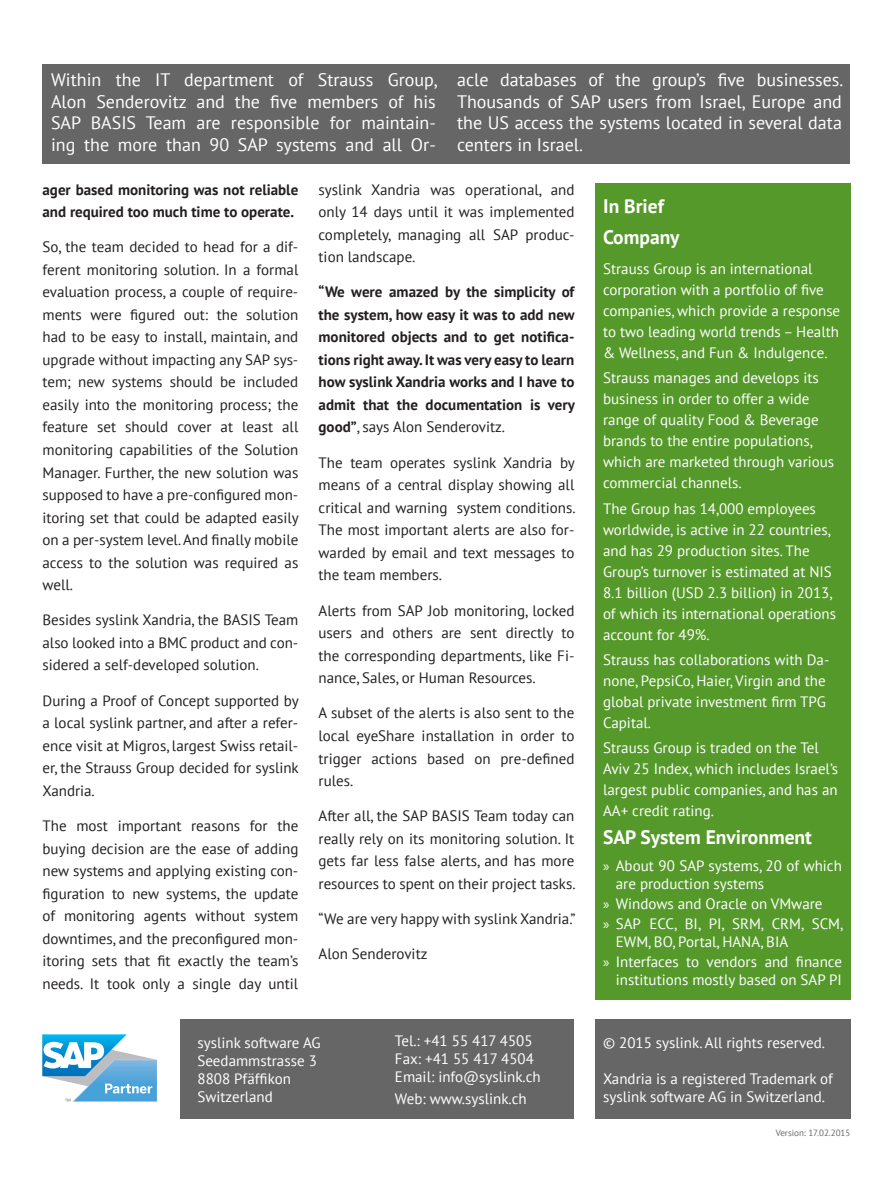
<style>
.page{position:relative;width:893px;height:1183px;background:#fff}
.page>*{position:absolute;margin:0;border:0;box-sizing:border-box;transform-origin:0 0}
.Fliesstext_Überschri{font:700 19.5px "PT Sans";color:#fff}
.Graue_Box__Text{font:18px/21.6px "PT Sans";color:#fff;text-align:justify}
.Fliesstext_EN{font:15px/22.5px "PT Sans";color:#231f20;text-align:justify}
.Fliesstext_Überschri-2{font:15px/21px "PT Sans";color:#fff}
.Fliesstext_EN-2{font:700 15px/22.5px "PT Sans";color:#231f20;text-align:justify}
.Liste{font:15px/18px "PT Sans";color:#fff}
.Liste_letzte_Zeile{font:15px/18px "PT Sans";color:#fff;text-align:right}
.Datum{font:9px "PT Sans";color:#666}
.s1{font-weight:400}
.s2{font-family:"Myriad Pro"}
</style>
<div class="page">
<svg style="left:42px;top:1034px;width:115px;height:67px"></svg>
<div style="left:595px;top:183px;width:255px;height:816px;background:#55992b"></div>
<div style="left:43px;top:64px;width:807px;height:99px;background:#666"></div>
<div style="left:181px;top:1019px;width:393px;height:99px;background:#666"></div>
<div style="left:595px;top:1019px;width:255px;height:99px;background:#666"></div>
<p class="Graue_Box__Text" style="left:51px;top:68px;width:388px">Within the IT department of Strauss Group, Alon Senderovitz and the five members of his SAP BASIS Team are responsible for maintain&shy;ing the more than 90 SAP systems and all Or-</p>
<p class="Graue_Box__Text" style="left:457px;top:68px;width:388px">acle databases of the group’s five businesses.<br>Thousands of SAP users from Israel, Europe and the US access the systems located in several data centers in Israel.</p>
<p class="Fliesstext_EN-2" style="left:43px;top:178px;width:257px">ager based monitoring was not reliable and required too much time to operate.</p>
<p class="Fliesstext_EN" style="left:43px;top:235px;width:258px">So, the team decided to head for a dif&shy;ferent monitoring solution. In a formal evaluation process, a couple of require&shy;ments were figured out: the solution had to be easy to install, maintain, and upgrade without impacting any SAP sys&shy;tem; new systems should be included easily into the monitoring process; the feature set should cover at least all monitoring capabilities of the Solution Manager. Further, the new solution was supposed to have a pre-configured mon&shy;itoring set that could be adapted easily on a per-system level. And finally mobile access to the solution was required as well.</p>
<p class="Fliesstext_EN" style="left:43px;top:608px;width:257px">Besides syslink Xandria, the BASIS Team also looked into a BMC product and con&shy;sidered a self-developed solution.</p>
<p class="Fliesstext_EN" style="left:43px;top:688px;width:258px">During a Proof of Concept supported by a local syslink partner, and after a refer&shy;ence visit at Migros, largest Swiss retail&shy;er, the Strauss Group decided for syslink Xandria.</p>
<p class="Fliesstext_EN" style="left:43px;top:814px;width:257px">The most important reasons for the buying decision are the ease of adding new systems and applying existing con&shy;figuration to new systems, the update of monitoring agents without system downtimes, and the preconfigured mon&shy;itoring sets that fit exactly the team’s needs. It took only a single day until</p>
<p class="Fliesstext_EN" style="left:319px;top:178px;width:257px">syslink Xandria was operational, and only 14 days until it was implemented completely, managing all SAP produc&shy;tion landscape.</p>
<p class="Fliesstext_EN-2" style="left:319px;top:280px;width:258px">“We were amazed by the simplicity of the system, how easy it was to add new monitored objects and to get notifica&shy;tions right away. It was very easy to learn how syslink Xandria works and I have to admit that the documentation is very good”<span class="s1">, says Alon Senderovitz.</span></p>
<p class="Fliesstext_EN" style="left:319px;top:451px;width:259px">The team operates syslink Xandria by means of a central display showing all critical and warning system conditions.<br>The most important alerts are also for&shy;warded by email and text messages to the team members.</p>
<p class="Fliesstext_EN" style="left:319px;top:598px;width:257px">Alerts from SAP Job monitoring, locked users and others are sent directly to the corresponding departments, like Fi&shy;nance, Sales, or Human Resources.</p>
<p class="Fliesstext_EN" style="left:319px;top:701px;width:257px">A subset of the alerts is also sent to the local eyeShare installation in order to trigger actions based on pre-defined rules.</p>
<p class="Fliesstext_EN" style="left:319px;top:804px;width:258px">After all, the SAP BASIS Team today can really rely on its monitoring solution. It gets far less false alerts, and has more resources to spent on their project tasks.</p>
<p class="Fliesstext_EN" style="left:319px;top:907px;width:259px">“We are very happy with syslink Xandria.”</p>
<p class="Fliesstext_EN" style="left:319px;top:942px;width:110px">Alon Senderovitz</p>
<p class="Fliesstext_Überschri-2" style="left:198px;top:1031px;width:125px">syslink software AG</p>
<p class="Fliesstext_Überschri-2" style="left:198px;top:1049px;width:121px">Seedammstrasse 3</p>
<p class="Fliesstext_Überschri-2" style="left:198px;top:1067px;width:95px">8808 Pfäffikon</p>
<p class="Fliesstext_Überschri-2" style="left:198px;top:1085px;width:77px">Switzerland</p>
<p class="Fliesstext_Überschri-2" style="left:395px;top:1029px;width:139px">Tel.: +41 55 417 4505</p>
<p class="Fliesstext_Überschri-2" style="left:395px;top:1047px;width:140px">Fax: +41 55 417 4504</p>
<p class="Fliesstext_Überschri-2" style="left:395px;top:1065px;width:147px;line-height:21.6px">Email: info@syslink.ch<br>Web: www.syslink.ch</p>
<p class="Fliesstext_Überschri" style="left:603px;top:193px;width:62px">In Brief</p>
<p class="Fliesstext_Überschri" style="left:603px;top:224px;width:78px">Company</p>
<p class="Fliesstext_Überschri-2" style="left:603px;top:258px;width:239px">Strauss Group is an international corporation with a portfolio of five companies, which provide a response to two leading world trends – Health &amp; Wellness, and Fun &amp; Indulgence.</p>
<p class="Fliesstext_Überschri-2" style="left:603px;top:367px;width:233px">Strauss manages and develops its business in order to offer a wide range of quality Food &amp; Beverage brands to the entire populations, which are marketed through various commercial channels.</p>
<p class="Fliesstext_Überschri-2" style="left:603px;top:497px;width:234px">The Group has 14,000 employees worldwide, is active in 22 countries, and has 29 production sites. The<br>Group’s turnover is estimated at NIS<br>8.1 billion (USD 2.3 billion) in 2013, of which its international operations account for 49%.</p>
<p class="Fliesstext_Überschri-2" style="left:603px;top:648px;width:228px">Strauss has collaborations with Da&shy;none, PepsiCo, Haier, Virgin and the global private investment firm TPG<br>Capital.</p>
<p class="Fliesstext_Überschri-2" style="left:603px;top:737px;width:237px">Strauss Group is traded on the Tel<br>Aviv 25 Index, which includes Israel’s largest public companies, and has an<br>AA+ credit rating.</p>
<p class="Fliesstext_Überschri" style="left:603px;top:824px;width:210px">SAP System Environment</p>
<p class="Liste" style="left:616px;top:855px;width:228px;text-indent:-13px"><span class="s2">»</span> About 90 SAP systems, 20 of which are production systems</p>
<p class="Liste" style="left:603px;top:893px;width:221px"><span class="s2">»</span> Windows and Oracle on VMware</p>
<p class="Liste" style="left:616px;top:914px;width:229px;text-indent:-13px"><span class="s2">»</span> SAP ECC, BI, PI, SRM, CRM, SCM,<br>EWM, BO, Portal, HANA, BIA</p>
<p class="Liste_letzte_Zeile" style="left:603px;top:952px;width:240px"><span class="s2">»</span> Interfaces to vendors and finance institutions mostly based on SAP PI</p>
<p class="Fliesstext_Überschri-2" style="left:603px;top:1031px;width:223px">© 2015 syslink. All rights reserved.</p>
<p class="Fliesstext_Überschri-2" style="left:603px;top:1068px;width:231px;line-height:18px">Xandria is a registered Trademark of syslink software AG in Switzerland.</p>
<p class="Datum" style="left:776px;top:1126px;width:76px">Version: 17.02.2015</p>
</div>
